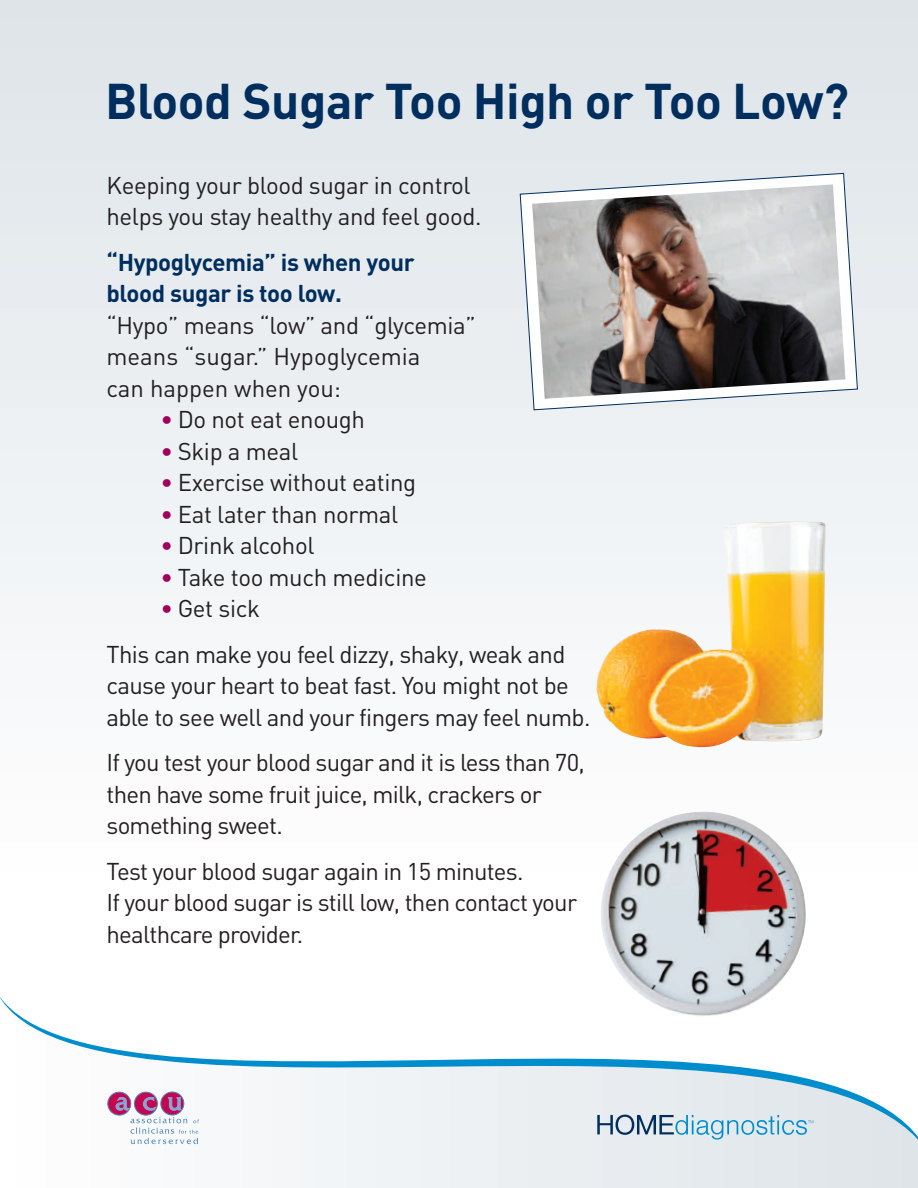
<style>
.page{position:relative;width:918px;height:1188px;background:#fff}
.page>*{position:absolute;margin:0;border:0;box-sizing:border-box;transform-origin:0 0}
.t1{font:700 49.5px "DIN";letter-spacing:-.01em;color:#002e5e}
.t2{font:24px/31.5px "DIN";letter-spacing:-.025em;color:#231f20}
.t3{font:24px/31.5px "DIN";color:#231f20}
.t4{font:700 24px/31.5px "DIN";letter-spacing:-.015em;color:#002e5e}
.s1{color:#a0015c}
</style>
<div class="page">
<div style="left:0;top:0;width:918px;height:896px;background:linear-gradient(to bottom,#dde4e8,#fff)"></div>
<svg style="left:0;top:997px;width:918px;height:191px"></svg>
<svg style="left:597px;top:1115px;width:216px;height:25px;background:#b2cbdb"></svg>
<svg style="left:130px;top:1117px;width:69px;height:27px"></svg>
<div style="left:108px;top:1092px;width:23px;height:23px;background:#c50750;border-radius:50%"></div>
<div style="left:107px;top:1092px;width:24px;height:23px;border:1px solid #4d84c4;border-radius:50%"></div>
<svg style="left:134px;top:1092px;width:23px;height:23px"></svg>
<div style="left:134px;top:1092px;width:24px;height:23px;border:1px solid #4d84c4;border-radius:50%"></div>
<svg style="left:161px;top:1092px;width:23px;height:23px"></svg>
<div style="left:161px;top:1092px;width:23px;height:23px;border:1px solid #4d84c4;border-radius:50%"></div>
<svg style="left:116px;top:1097px;width:13px;height:14px"></svg>
<svg style="left:143px;top:1097px;width:13px;height:13px"></svg>
<svg style="left:168px;top:1097px;width:13px;height:13px"></svg>
<svg style="left:519px;top:173px;width:339px;height:238px"></svg>
<img style="left:532px;top:184px;width:313px;height:215px">
<img style="left:596px;top:522px;width:230px;height:225px">
<img style="left:598px;top:809px;width:211px;height:210px">
<h1 class="t1" style="left:105px;top:71px;width:746px">Blood Sugar Too High or Too Low?</h1>
<p class="t2" style="left:106px;top:169px;width:377px">Keeping your blood sugar in control helps you stay healthy and feel good.</p>
<p class="t4" style="left:107px;top:246px;width:310px">“Hypoglycemia” is when your blood sugar is too low.</p>
<p class="t3" style="left:107px;top:309px;width:371px">“Hypo” means “low” and “glycemia” means “sugar.” Hypoglycemia<br>can happen when you:</p>
<p class="t2" style="left:161px;top:403px;width:206px"><span class="s1">•</span> Do not eat enough</p>
<p class="t2" style="left:161px;top:435px;width:139px"><span class="s1">•</span> Skip a meal</p>
<p class="t2" style="left:161px;top:466px;width:257px"><span class="s1">•</span> Exercise without eating</p>
<p class="t2" style="left:161px;top:498px;width:239px"><span class="s1">•</span> Eat later than normal</p>
<p class="t2" style="left:161px;top:529px;width:156px"><span class="s1">•</span> Drink alcohol</p>
<p class="t2" style="left:161px;top:561px;width:268px"><span class="s1">•</span> Take too much medicine</p>
<p class="t2" style="left:107px;top:585px;width:460px;line-height:45.6px;text-indent:54px"><span class="s1">•</span> Get sick<br>This can make you feel dizzy, shaky, weak and</p>
<p class="t2" style="left:106px;top:669px;width:486px">cause your heart to beat fast. You might not be able to see well and your fingers may feel numb.</p>
<p class="t2" style="left:106px;top:746px;width:480px">If you test your blood sugar and it is less than 70, then have some fruit juice, milk, crackers or something sweet.</p>
<p class="t2" style="left:106px;top:855px;width:472px">Test your blood sugar again in 15 minutes.<br>If your blood sugar is still low, then contact your healthcare provider.</p>
</div>
